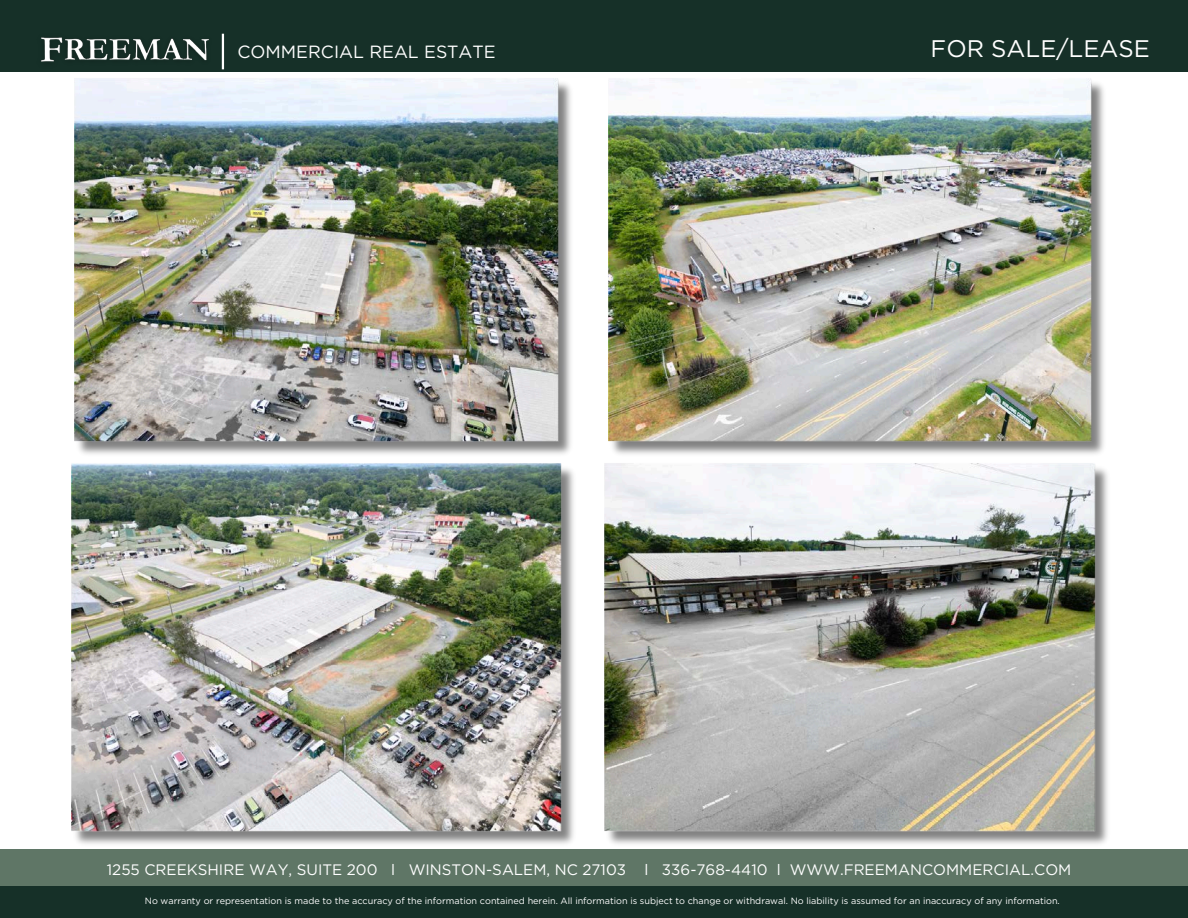
<style>
.page{position:relative;width:1188px;height:918px;background:#fff}
.page>*{position:absolute;margin:0;border:0;box-sizing:border-box;transform-origin:0 0}
.t1{font:24px "Gotham";color:#fff}
.t2{font:17.7px "Gotham";color:#fff}
.t3{font:15.15px "Gotham";color:#fff}
.t4{font:9.15px "Gotham";color:#fff}
</style>
<div class="page">
<div style="left:0;top:0;width:1188px;height:72px;background:#163028"></div>
<hr style="left:222px;top:34px;width:2px;height:35px;background:#fff">
<img style="left:72px;top:38px;width:137px;height:23px">
<img style="left:41px;top:37px;width:31px;height:25px">
<div style="left:0;top:879px;width:1188px;height:39px;background:#163028"></div>
<div style="left:0;top:849px;width:1188px;height:37px;background:#5f7666"></div>
<img style="left:74px;top:78px;width:497px;height:376px">
<img style="left:71px;top:463px;width:503px;height:381px">
<img style="left:608px;top:78px;width:496px;height:376px">
<img style="left:604px;top:463px;width:504px;height:381px">
<h3 class="t2" style="left:237px;top:41px;width:260px">COMMERCIAL REAL ESTATE</h3>
<p class="t1" style="left:931px;top:34px;width:221px">FOR SALE/LEASE</p>
<h2 class="t3" style="left:107px;top:860px;width:966px">1255 CREEKSHIRE WAY, SUITE 200 l WINSTON-SALEM, NC 27103 l 336-768-4410 l WWW.FREEMANCOMMERCIAL.COM</h2>
<p class="t4" style="left:145px;top:895px;width:917px">No warranty or representation is made to the accuracy of the information contained herein. All information is subject to change or withdrawal. No liability is assumed for an inaccuracy of any information.</p>
</div>
